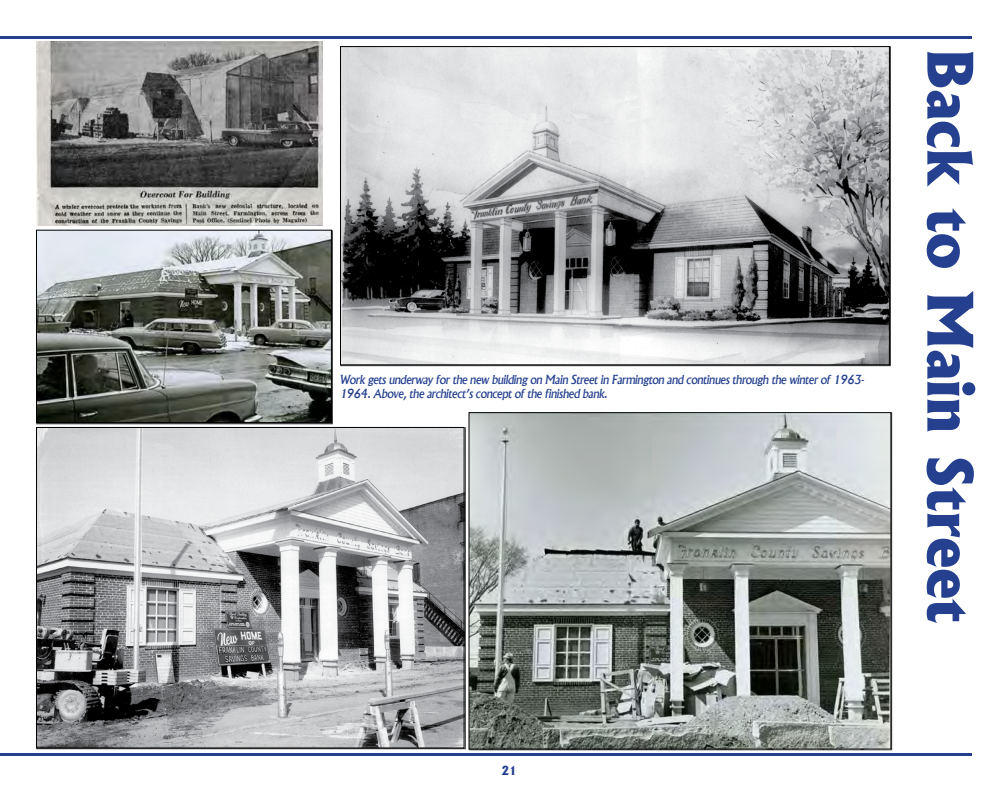
<style>
.page{position:relative;width:1008px;height:792px;background:#fff}
.page>*{position:absolute;margin:0;border:0;box-sizing:border-box;transform-origin:0 0}
.t1{font:800 60px "Albertus";color:#25408f}
.t2{font:italic 500 12px/14.4px "Albertus";letter-spacing:-.03em;color:#25408f}
.t3{font:800 12px "Albertus";color:#25408f}
</style>
<div class="page">
<hr style="left:0;top:753px;width:972px;height:3px;background:#25408f">
<hr style="left:0;top:36px;width:972px;height:3px;background:#25408f">
<img style="left:342px;top:48px;width:546px;height:315px">
<img style="left:470px;top:414px;width:419px;height:334px">
<div style="left:468px;top:412px;width:423px;height:338px;border:1px solid #000"></div>
<img style="left:38px;top:232px;width:292px;height:189px">
<div style="left:36px;top:230px;width:296px;height:193px;border:1px solid #000"></div>
<img style="left:38px;top:429px;width:425px;height:317px">
<div style="left:36px;top:427px;width:429px;height:321px;border:1px solid #000"></div>
<img style="left:36px;top:41px;width:286px;height:185px">
<p class="t2" style="left:340px;top:372px;width:526px">Work gets underway for the new building on Main Street in Farmington and continues through the winter of 1963-<br>1964. Above, the architect’s concept of the finished bank.</p>
<p class="t3" style="left:502px;top:763px;width:17px">21</p>
<h1 class="t1" style="left:988px;top:48px;width:577px;rotate:90deg">Back to Main Street</h1>
</div>
